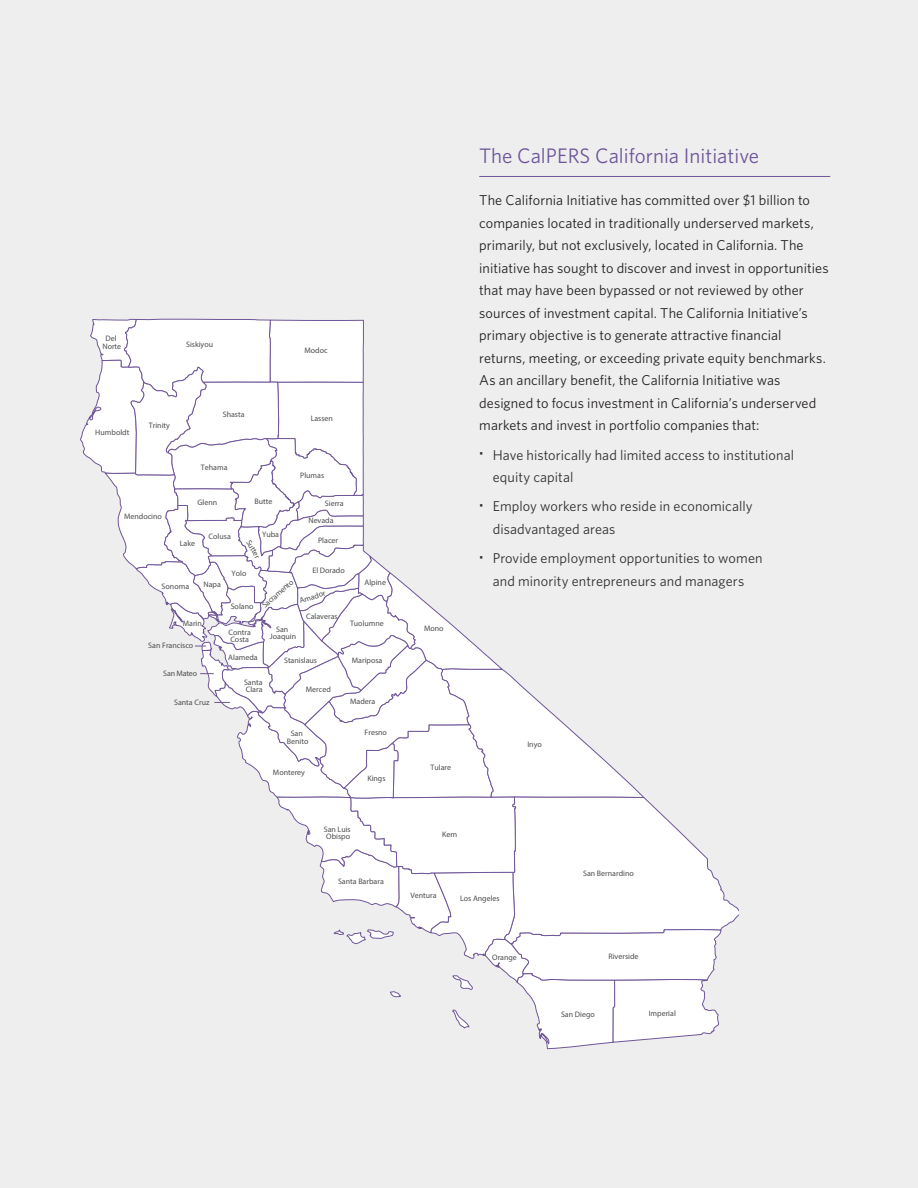
<style>
.page{position:relative;width:918px;height:1188px;background:#eeeeef}
.page>*{position:absolute;margin:0;border:0;box-sizing:border-box;transform-origin:0 0}
.t1{font:21px "Whitney";color:#6f5699}
.t2{font:14.25px/22.5px "Whitney";letter-spacing:.005em;color:#231f20}
.t3{font:14.25px/22.5px "Whitney";letter-spacing:.005em;color:#312f30}
.t4{font:7.95px/7.4px "Myriad Pro";color:#4b4c4d}
.t5{font:7.95px "Myriad Pro";letter-spacing:-.02em;color:#4b4c4d}
</style>
<div class="page">
<svg style="left:80px;top:319px;width:659px;height:730px"></svg>
<hr style="left:479px;top:176px;width:351px;height:1px;background:#6f5699">
<p class="t4" style="left:102px;top:334px;width:20px;line-height:7.9px;text-align:center">Del<br>Norte</p>
<p class="t4" style="left:186px;top:341px;width:28px">Siskiyou</p>
<p class="t4" style="left:304px;top:347px;width:25px">Modoc</p>
<p class="t4" style="left:95px;top:429px;width:36px">Humboldt</p>
<p class="t4" style="left:149px;top:421px;width:23px">Trinity</p>
<p class="t4" style="left:223px;top:411px;width:23px">Shasta</p>
<p class="t4" style="left:124px;top:513px;width:39px">Mendocino</p>
<p class="t4" style="left:201px;top:464px;width:28px">Tehama</p>
<p class="t4" style="left:197px;top:499px;width:21px">Glenn</p>
<p class="t4" style="left:254px;top:498px;width:19px">Butte</p>
<p class="t4" style="left:180px;top:540px;width:17px">Lake</p>
<p class="t4" style="left:209px;top:533px;width:24px">Colusa</p>
<p class="t4" style="left:262px;top:531px;width:19px">Yuba</p>
<p class="t4" style="left:252px;top:539px;width:22px;rotate:61deg">Sutter</p>
<p class="t4" style="left:232px;top:569px;width:16px">Yolo</p>
<p class="t4" style="left:311px;top:414px;width:24px">Lassen</p>
<p class="t4" style="left:300px;top:472px;width:26px">Plumas</p>
<p class="t4" style="left:325px;top:500px;width:20px">Sierra</p>
<p class="t4" style="left:308px;top:517px;width:27px">Nevada</p>
<p class="t4" style="left:318px;top:537px;width:22px">Placer</p>
<p class="t4" style="left:312px;top:566px;width:34px">El Dorado</p>
<p class="t4" style="left:162px;top:583px;width:29px">Sonoma</p>
<p class="t4" style="left:204px;top:580px;width:19px">Napa</p>
<p class="t4" style="left:231px;top:602px;width:24px">Solano</p>
<p class="t4" style="left:261px;top:603px;width:40px;rotate:-41deg">Sacramento</p>
<p class="t4" style="left:299px;top:597px;width:28px;rotate:-17deg">Amador</p>
<p class="t4" style="left:365px;top:578px;width:23px">Alpine</p>
<p class="t4" style="left:183px;top:620px;width:21px">Marin</p>
<p class="t4" style="left:148px;top:642px;width:47px">San Francisco</p>
<p class="t5" style="left:163px;top:668px;width:35px">San Mateo</p>
<p class="t4" style="left:174px;top:698px;width:37px">Santa Cruz</p>
<p class="t4" style="left:228px;top:628px;width:24px">Contra<br>Costa</p>
<p class="t4" style="left:228px;top:653px;width:31px">Alameda</p>
<p class="t4" style="left:270px;top:625px;width:28px;text-align:center">San<br>Joaquin</p>
<p class="t4" style="left:306px;top:612px;width:33px">Calaveras</p>
<p class="t4" style="left:284px;top:657px;width:35px">Stanislaus</p>
<p class="t4" style="left:244px;top:678px;width:20px">Santa<br>Clara</p>
<p class="t4" style="left:306px;top:686px;width:26px">Merced</p>
<p class="t4" style="left:287px;top:730px;width:23px;text-align:center">San<br>Benito</p>
<p class="t4" style="left:273px;top:769px;width:34px">Monterey</p>
<p class="t4" style="left:350px;top:620px;width:35px">Tuolumne</p>
<p class="t4" style="left:352px;top:656px;width:32px">Mariposa</p>
<p class="t4" style="left:350px;top:698px;width:27px">Madera</p>
<p class="t4" style="left:365px;top:729px;width:24px">Fresno</p>
<p class="t4" style="left:367px;top:774px;width:20px">Kings</p>
<p class="t4" style="left:324px;top:826px;width:28px">San Luis<br>Obispo</p>
<p class="t4" style="left:338px;top:877px;width:47px">Santa Barbara</p>
<p class="t4" style="left:424px;top:625px;width:21px">Mono</p>
<h1 class="t1" style="left:479px;top:141px;width:281px">The CalPERS California Initiative</h1>
<p class="t2" style="left:479px;top:189px;width:351px">The California Initiative has committed over $1 billion to companies located in traditionally underserved markets, primarily, but not exclusively, located in California. The initiative has sought to discover and invest in opportunities that may have been bypassed or not reviewed by other sources of investment capital. The California Initiative’s primary objective is to generate attractive financial returns, meeting, or exceeding private equity benchmarks.<br>As an ancillary benefit, the California Initiative was designed to focus investment in California’s underserved markets and invest in portfolio companies that:</p>
<p class="t3" style="left:493px;top:443px;width:303px;text-indent:-14px"><sup>•</sup> Have historically had limited access to institutional equity capital</p>
<p class="t3" style="left:493px;top:495px;width:261px;text-indent:-14px"><sup>•</sup> Employ workers who reside in economically disadvantaged areas</p>
<p class="t3" style="left:479px;top:547px;width:285px;text-align:center"><sup>•</sup> Provide employment opportunities to women and minority entrepreneurs and managers</p>
<p class="t4" style="left:431px;top:763px;width:22px">Tulare</p>
<p class="t4" style="left:442px;top:830px;width:17px">Kern</p>
<p class="t4" style="left:527px;top:741px;width:16px">Inyo</p>
<p class="t4" style="left:583px;top:870px;width:52px">San Bernardino</p>
<p class="t4" style="left:410px;top:891px;width:28px">Ventura</p>
<p class="t4" style="left:460px;top:894px;width:41px">Los Angeles</p>
<p class="t4" style="left:492px;top:953px;width:26px">Orange</p>
<p class="t4" style="left:608px;top:952px;width:31px">Riverside</p>
<p class="t4" style="left:561px;top:1011px;width:35px">San Diego</p>
<p class="t4" style="left:649px;top:1010px;width:29px">Imperial</p>
</div>
